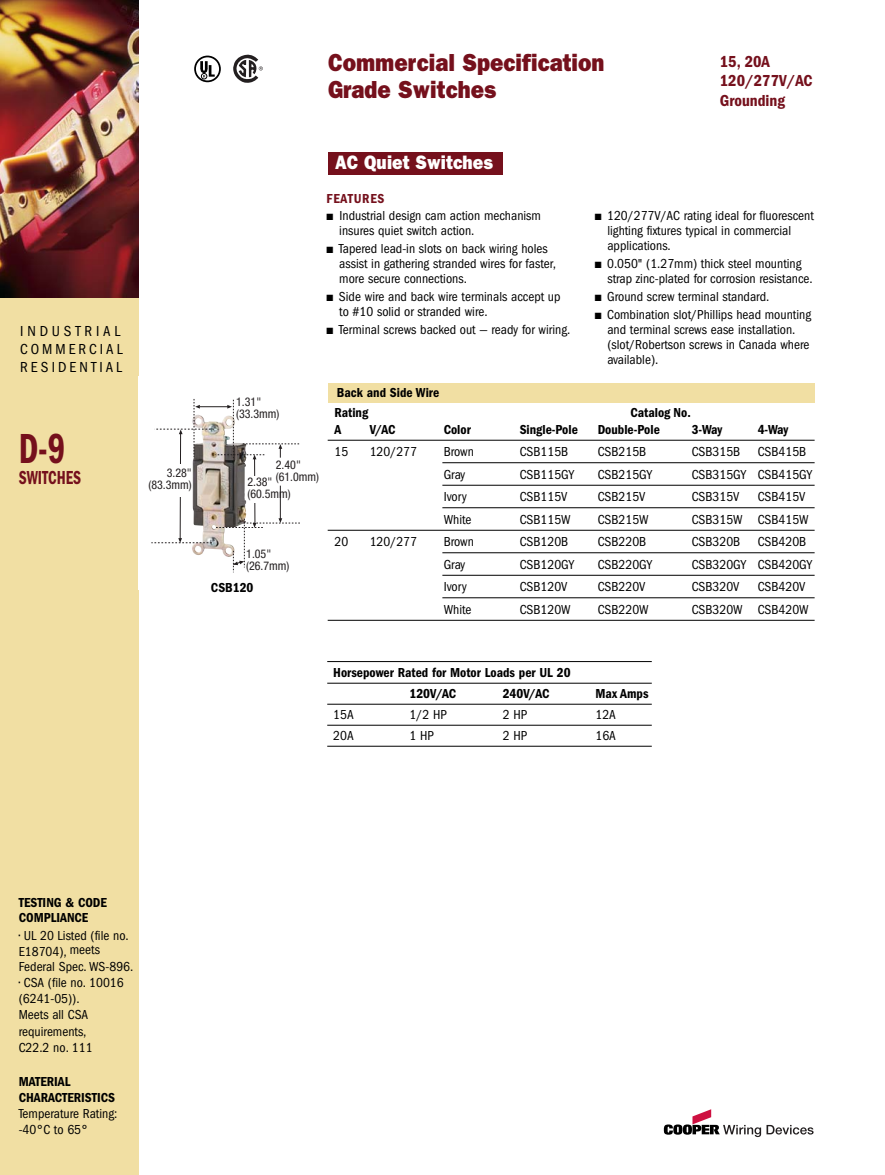
<style>
.page{position:relative;width:885px;height:1175px;background:#fff}
.page>*{position:absolute;margin:0;border:0;box-sizing:border-box;transform-origin:0 0}
.t1{font:600 condensed 43.5px "Franklin Gothic";color:#75101c;scale:.8 1}
.t2{font:800 24.75px/27px "Franklin Gothic";color:#75101c;scale:.9 1}
.t3{font:800 19.5px "Franklin Gothic";color:#fff;scale:.9 1}
.t4{font:600 condensed 19.5px "Franklin Gothic";color:#75101c;scale:.8 1}
.t5{font:600 condensed 16.5px/19.5px "Franklin Gothic";color:#75101c}
.t6{font:condensed 15px/18px "Franklin Gothic";letter-spacing:.205em;color:#000}
.t7{font:condensed 13.5px/15px "Franklin Gothic";color:#000}
.t8{font:600 condensed 13.5px/20.5px "Franklin Gothic";color:#000}
.t9{font:600 condensed 13.5px "Franklin Gothic";letter-spacing:.055em;color:#75101c}
.t10{font:condensed 12px/12px "Helvetica Neue";color:#231f20}
.s1{font-weight:600}
</style>
<div class="page">
<svg style="left:664px;top:1109px;width:97px;height:28px"></svg>
<svg style="left:767px;top:1124px;width:47px;height:10px"></svg>
<div style="left:0;top:0;width:139px;height:1174px;background:#f1dfa3"></div>
<div style="left:328px;top:152px;width:175px;height:22px;background:#75101c"></div>
<div style="left:328px;top:383px;width:486px;height:19px;background:#f1dfa3"></div>
<hr style="left:328px;top:440px;width:487px;height:1px;background:#000">
<hr style="left:442px;top:462px;width:373px;height:1px;background:#000">
<hr style="left:442px;top:485px;width:373px;height:1px;background:#000">
<hr style="left:442px;top:507px;width:373px;height:1px;background:#000">
<hr style="left:328px;top:530px;width:487px;height:1px;background:#000">
<hr style="left:442px;top:552px;width:373px;height:1px;background:#000">
<hr style="left:442px;top:575px;width:373px;height:1px;background:#000">
<hr style="left:442px;top:597px;width:373px;height:1px;background:#000">
<hr style="left:328px;top:620px;width:487px;height:1px;background:#000">
<svg style="left:194px;top:56px;width:27px;height:26px"></svg>
<svg style="left:233px;top:54px;width:30px;height:29px"></svg>
<hr style="left:327px;top:661px;width:325px;height:1px;background:#000">
<hr style="left:327px;top:683px;width:325px;height:1px;background:#000">
<hr style="left:327px;top:704px;width:325px;height:1px;background:#000">
<hr style="left:327px;top:725px;width:325px;height:1px;background:#000">
<hr style="left:327px;top:746px;width:325px;height:1px;background:#000">
<img style="left:0;top:0;width:139px;height:297px">
<img style="left:192px;top:485px;width:54px;height:33px">
<hr style="left:180px;top:434px;width:1px;height:105px;background:#231f20">
<div style="left:139px;top:464px;width:50px;height:33px;background:#fff"></div>
<hr style="left:254px;top:459px;width:1px;height:64px;background:#231f20">
<hr style="left:280px;top:447px;width:1px;height:72px;background:#231f20">
<svg style="left:154px;top:399px;width:146px;height:86px"></svg>
<div style="left:252px;top:476px;width:6px;height:26px;background:#fff"></div>
<svg style="left:151px;top:518px;width:149px;height:54px"></svg>
<p class="t6" style="left:20px;top:323px;width:104px">INDUSTRIAL<br>COMMERCIAL<br>RESIDENTIAL</p>
<p class="t1" style="left:19px;top:433px;width:60px">D-9</p>
<p class="t4" style="left:19px;top:471px;width:80px">SWITCHES</p>
<p class="t10" style="left:149px;top:468px;width:45px;text-align:right">3.28" (83.3mm)</p>
<p class="t2" style="left:328px;top:51px;width:309px">Commercial Specification<br>Grade Switches</p>
<p class="t5" style="left:720px;top:53px;width:94px">15, 20A<br>120/277V/AC<br>Grounding</p>
<p class="t3" style="left:335px;top:155px;width:177px">AC Quiet Switches</p>
<p class="t9" style="left:327px;top:194px;width:59px">FEATURES</p>
<p class="t7" style="left:339px;top:209px;width:203px;text-indent:-13px">■ Industrial design cam action mechanism insures quiet switch action.</p>
<p class="t7" style="left:339px;top:242px;width:218px;text-indent:-13px">■ Tapered lead-in slots on back wiring holes assist in gathering stranded wires for faster, more secure connections.</p>
<p class="t7" style="left:339px;top:290px;width:223px;text-indent:-13px">■ Side wire and back wire terminals accept up to #10 solid or stranded wire.</p>
<p class="t7" style="left:327px;top:323px;width:245px">■ Terminal screws backed out — ready for wiring.</p>
<p class="t7" style="left:607px;top:209px;width:208px;text-indent:-13px">■ 120/277V/AC rating ideal for fluorescent lighting fixtures typical in commercial applications.</p>
<p class="t7" style="left:607px;top:257px;width:207px;text-indent:-13px">■ 0.050" (1.27mm) thick steel mounting strap zinc-plated for corrosion resistance.</p>
<p class="t7" style="left:595px;top:290px;width:176px">■ Ground screw terminal standard.</p>
<p class="t7" style="left:607px;top:308px;width:205px;text-indent:-13px">■ Combination slot/Phillips head mounting and terminal screws ease installation. (slot/Robertson screws in Canada where available).</p>
<p class="t10" style="left:236px;top:397px;width:45px">1.31" (33.3mm)</p>
<p class="t10" style="left:276px;top:459px;width:45px">2.40" (61.0mm)</p>
<p class="t10" style="left:247px;top:477px;width:45px">2.38" (60.5mm)</p>
<p class="t10" style="left:246px;top:548px;width:45px">1.05" (26.7mm)</p>
<p class="t8" style="left:211px;top:578px;width:44px">CSB120</p>
<p class="t8" style="left:334px;top:383px;width:106px">Back and Side Wire<br>Rating</p>
<p class="t8" style="left:630px;top:404px;width:62px">Catalog No.</p>
<p class="t8" style="left:334px;top:420px;width:8px">A</p>
<p class="t8" style="left:370px;top:420px;width:27px">V/AC</p>
<p class="t8" style="left:444px;top:420px;width:29px">Color</p>
<p class="t8" style="left:520px;top:420px;width:60px">Single-Pole</p>
<p class="t8" style="left:598px;top:420px;width:64px">Double-Pole</p>
<p class="t8" style="left:692px;top:420px;width:32px">3-Way</p>
<p class="t8" style="left:758px;top:420px;width:32px">4-Way</p>
<p class="t7" style="left:334px;top:445px;width:15px">15</p>
<p class="t7" style="left:370px;top:445px;width:49px">120/277</p>
<p class="t7" style="left:444px;top:445px;width:32px">Brown</p>
<p class="t7" style="left:520px;top:445px;width:50px">CSB115B</p>
<p class="t7" style="left:598px;top:445px;width:50px">CSB215B</p>
<p class="t7" style="left:692px;top:445px;width:50px">CSB315B</p>
<p class="t7" style="left:758px;top:445px;width:50px">CSB415B</p>
<p class="t7" style="left:444px;top:468px;width:23px">Gray</p>
<p class="t7" style="left:520px;top:468px;width:56px">CSB115GY</p>
<p class="t7" style="left:598px;top:468px;width:56px">CSB215GY</p>
<p class="t7" style="left:692px;top:468px;width:122px">CSB315GY CSB415GY</p>
<p class="t7" style="left:444px;top:490px;width:25px">Ivory</p>
<p class="t7" style="left:520px;top:490px;width:49px">CSB115V</p>
<p class="t7" style="left:598px;top:490px;width:49px">CSB215V</p>
<p class="t7" style="left:692px;top:490px;width:49px">CSB315V</p>
<p class="t7" style="left:758px;top:490px;width:49px">CSB415V</p>
<p class="t7" style="left:444px;top:513px;width:29px">White</p>
<p class="t7" style="left:520px;top:513px;width:53px">CSB115W</p>
<p class="t7" style="left:598px;top:513px;width:53px">CSB215W</p>
<p class="t7" style="left:692px;top:513px;width:119px">CSB315W CSB415W</p>
<p class="t7" style="left:334px;top:535px;width:15px">20</p>
<p class="t7" style="left:370px;top:535px;width:49px">120/277</p>
<p class="t7" style="left:444px;top:535px;width:32px">Brown</p>
<p class="t7" style="left:520px;top:535px;width:50px">CSB120B</p>
<p class="t7" style="left:598px;top:535px;width:50px">CSB220B</p>
<p class="t7" style="left:692px;top:535px;width:50px">CSB320B</p>
<p class="t7" style="left:758px;top:535px;width:50px">CSB420B</p>
<p class="t7" style="left:444px;top:558px;width:23px">Gray</p>
<p class="t7" style="left:520px;top:558px;width:56px">CSB120GY</p>
<p class="t7" style="left:598px;top:558px;width:56px">CSB220GY</p>
<p class="t7" style="left:692px;top:558px;width:122px">CSB320GY CSB420GY</p>
<p class="t7" style="left:444px;top:580px;width:25px">Ivory</p>
<p class="t7" style="left:520px;top:580px;width:49px">CSB120V</p>
<p class="t7" style="left:598px;top:580px;width:49px">CSB220V</p>
<p class="t7" style="left:692px;top:580px;width:49px">CSB320V</p>
<p class="t7" style="left:758px;top:580px;width:49px">CSB420V</p>
<p class="t7" style="left:444px;top:603px;width:29px">White</p>
<p class="t7" style="left:520px;top:603px;width:53px">CSB120W</p>
<p class="t7" style="left:598px;top:603px;width:53px">CSB220W</p>
<p class="t7" style="left:692px;top:603px;width:119px">CSB320W CSB420W</p>
<p class="t8" style="left:410px;top:663px;width:163px;line-height:21px;text-indent:-76px">Horsepower Rated for Motor Loads per UL 20<br>120V/AC</p>
<p class="t8" style="left:503px;top:684px;width:48px">240V/AC</p>
<p class="t8" style="left:596px;top:684px;width:55px">Max Amps</p>
<p class="t7" style="left:333px;top:708px;width:22px">15A</p>
<p class="t7" style="left:410px;top:708px;width:39px">1/2 HP</p>
<p class="t7" style="left:503px;top:708px;width:26px">2 HP</p>
<p class="t7" style="left:596px;top:708px;width:22px">12A</p>
<p class="t7" style="left:333px;top:729px;width:22px">20A</p>
<p class="t7" style="left:410px;top:729px;width:26px">1 HP</p>
<p class="t7" style="left:503px;top:729px;width:26px">2 HP</p>
<p class="t7" style="left:596px;top:729px;width:22px">16A</p>
<p class="t8" style="left:19px;top:896px;width:90px;line-height:14.7px">TESTING &amp; CODE<br>COMPLIANCE</p>
<p class="t7" style="left:19px;top:928px;width:112px;line-height:16.2px">• UL 20 Listed (file no.<br>E18704), meets</p>
<p class="t7" style="left:19px;top:959px;width:116px">Federal Spec. WS-896.</p>
<p class="t7" style="left:19px;top:975px;width:106px;line-height:16.2px">• CSA (file no. 10016 (6241-05)).<br>Meets all CSA requirements,<br>C22.2 no. 111</p>
<p class="t7" style="left:19px;top:1074px;width:100px;line-height:16.2px"><span class="s1">MATERIAL<br>CHARACTERISTICS<br></span>Temperature Rating: -40°C to 65°</p>
</div>
